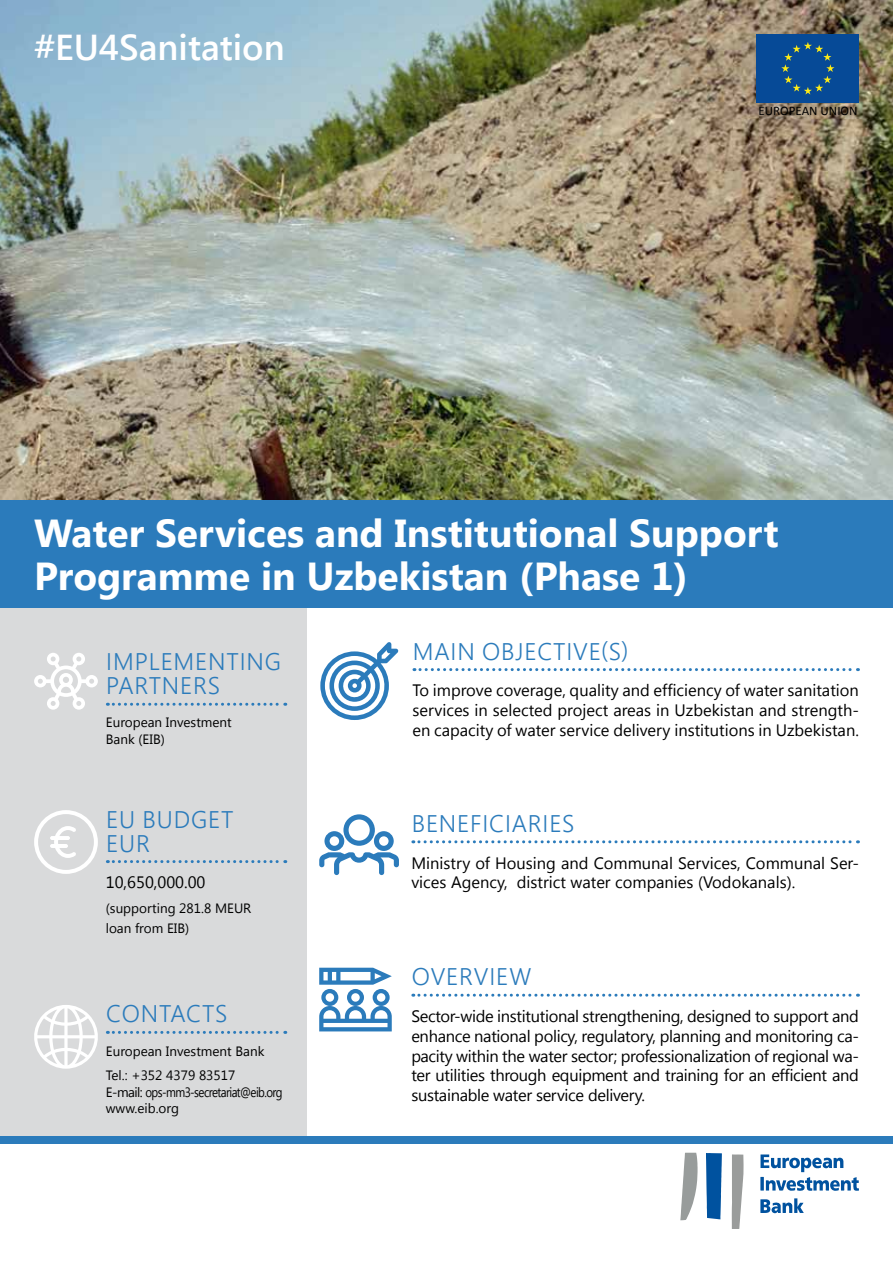
<style>
.page{position:relative;width:893px;height:1263px;background:#fff}
.page>*{position:absolute;margin:0;border:0;box-sizing:border-box;transform-origin:0 0}
.t1{font:700 39px/43.8px "Segoe UI";color:#fff}
.t2{font:600 36px "Segoe UI";color:#fff}
.t3{font:300 24px/24px "Segoe UI";letter-spacing:.035em;color:#2b7bbb}
.t4{font:16.5px/19.8px "Segoe UI";color:#000;text-align:justify}
.t5{font:13.5px/16.2px "Segoe UI";color:#000}
.t6{font:13.5px/16.2px "Segoe UI";letter-spacing:-.05em;color:#000}
.t7{font:13.05px "Calibri";color:#000}
</style>
<div class="page">
<img style="left:0;top:0;width:893px;height:501px">
<div style="left:0;top:556px;width:307px;height:580px;background:#d9dadb"></div>
<svg style="left:413px;top:840px;width:445px;height:3px"></svg>
<svg style="left:107px;top:703px;width:179px;height:3px"></svg>
<svg style="left:413px;top:994px;width:445px;height:3px"></svg>
<svg style="left:107px;top:1031px;width:179px;height:3px"></svg>
<svg style="left:320px;top:642px;width:78px;height:78px"></svg>
<svg style="left:319px;top:814px;width:80px;height:61px"></svg>
<svg style="left:319px;top:968px;width:73px;height:63px"></svg>
<svg style="left:34px;top:653px;width:64px;height:57px"></svg>
<div style="left:0;top:1136px;width:893px;height:7px;background:#2b7bbb"></div>
<svg style="left:107px;top:860px;width:179px;height:3px"></svg>
<svg style="left:34px;top:810px;width:64px;height:64px"></svg>
<svg style="left:414px;top:668px;width:444px;height:3px"></svg>
<div style="left:0;top:501px;width:893px;height:107px;background:#2b7bbb"></div>
<div style="left:757px;top:34px;width:102px;height:68px;background:#064a97"></div>
<svg style="left:781px;top:42px;width:53px;height:53px"></svg>
<svg style="left:34px;top:1005px;width:64px;height:64px"></svg>
<svg style="left:706px;top:1153px;width:16px;height:66px"></svg>
<svg style="left:680px;top:1153px;width:18px;height:67px"></svg>
<svg style="left:732px;top:1154px;width:12px;height:75px"></svg>
<svg style="left:760px;top:1198px;width:44px;height:15px"></svg>
<svg style="left:760px;top:1154px;width:99px;height:37px"></svg>
<h2 class="t2" style="left:34px;top:22px;width:252px">#EU4Sanitation</h2>
<p class="t7" style="left:758px;top:102px;width:101px">EUROPEAN UNION</p>
<h1 class="t1" style="left:34px;top:509px;width:746px">Water Services and Institutional Support<br>Programme in Uzbekistan (Phase 1)</h1>
<h3 class="t3" style="left:106px;top:649px;width:176px">IMPLEMENTING<br>PARTNERS</h3>
<p class="t5" style="left:106px;top:714px;width:127px">European Investment<br>Bank (EIB)</p>
<h3 class="t3" style="left:106px;top:806px;width:129px">EU BUDGET<br>EUR</h3>
<p class="t4" style="left:106px;top:872px;width:101px">10,650,000.00</p>
<p class="t5" style="left:106px;top:898px;width:147px;line-height:19.8px">(supporting 281.8 MEUR loan from EIB)</p>
<h3 class="t3" style="left:106px;top:1001px;width:123px">CONTACTS</h3>
<p class="t5" style="left:106px;top:1038px;width:160px;line-height:24.8px">European Investment Bank<br>Tel.: +352 4379 83517</p>
<p class="t6" style="left:106px;top:1083px;width:178px">E-mail: ops-mm3-secretariat@eib.org www.eib.org</p>
<h3 class="t3" style="left:413px;top:638px;width:217px">MAIN OBJECTIVE(S)</h3>
<p class="t4" style="left:412px;top:680px;width:448px">To improve coverage, quality and efficiency of water sanitation services in selected project areas in Uzbekistan and strength&shy;en capacity of water service delivery institutions in Uzbekistan.</p>
<h3 class="t3" style="left:412px;top:810px;width:164px">BENEFICIARIES</h3>
<p class="t4" style="left:411px;top:852px;width:449px">Ministry of Housing and Communal Services, Communal Ser&shy;vices Agency, district water companies (Vodokanals).</p>
<h3 class="t3" style="left:412px;top:964px;width:121px">OVERVIEW</h3>
<p class="t4" style="left:411px;top:1005px;width:449px">Sector-wide institutional strengthening, designed to support and enhance national policy, regulatory, planning and monitoring ca&shy;pacity within the water sector; professionalization of regional wa&shy;ter utilities through equipment and training for an efficient and sustainable water service delivery.</p>
</div>
